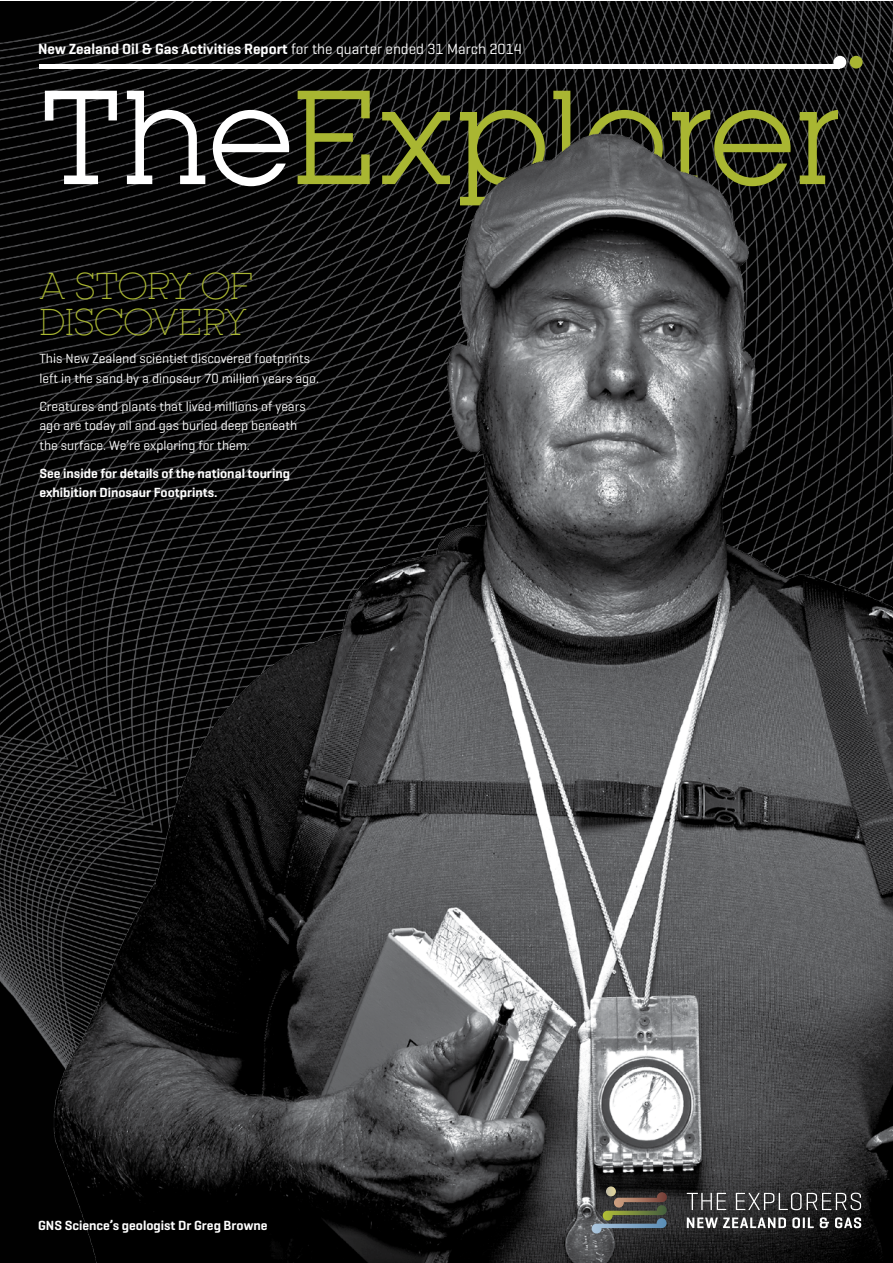
<style>
.page{position:relative;width:893px;height:1263px;background:#fff}
.page>*{position:absolute;margin:0;border:0;box-sizing:border-box;transform-origin:0 0}
.t1{font:124.5px "Kettering 105";color:#a9b632}
.t2{font:300 34.8px/36px "Kettering 105";color:#a9b632}
.t3{font:600 15px "Geogrotesque";color:#fff}
.t4{font:13.5px/19.5px "Geogrotesque";color:#fff}
.t5{font:600 13.5px/19.5px "Geogrotesque";color:#fff}
.s1{font-weight:400}
.s2{color:#fff}
</style>
<div class="page">
<img style="left:0;top:1px;width:892px;height:1262px">
<div style="left:39px;top:64px;width:801px;height:5px;background:#fff"></div>
<div style="left:833px;top:56px;width:13px;height:13px;background:#fff;border-radius:50%"></div>
<div style="left:850px;top:56px;width:13px;height:13px;background:#a9b632;border-radius:50%"></div>
<svg style="left:592px;top:1186px;width:75px;height:47px;background:#51534d"></svg>
<svg style="left:687px;top:1217px;width:99px;height:11px"></svg>
<svg style="left:792px;top:1217px;width:22px;height:11px"></svg>
<svg style="left:820px;top:1217px;width:9px;height:11px"></svg>
<svg style="left:835px;top:1217px;width:26px;height:11px"></svg>
<svg style="left:687px;top:1193px;width:39px;height:17px"></svg>
<svg style="left:736px;top:1192px;width:125px;height:18px;background:#545454"></svg>
<p class="t3" style="left:38px;top:39px;width:485px">New Zealand Oil &amp; Gas Activities Report <span class="s1">for the quarter ended 31 March 2014</span></p>
<h1 class="t1" style="left:40px;top:69px;width:801px"><span class="s2">The</span>Explorer</h1>
<h2 class="t2" style="left:39px;top:268px;width:215px">A STORY OF<br>DISCOVERY</h2>
<p class="t4" style="left:39px;top:349px;width:281px">This New Zealand scientist discovered footprints left in the sand by a dinosaur 70 million years ago.</p>
<p class="t4" style="left:39px;top:396px;width:268px">Creatures and plants that lived millions of years ago are today oil and gas buried deep beneath the surface. We’re exploring for them.</p>
<p class="t5" style="left:39px;top:463px;width:252px">See inside for details of the national touring exhibition Dinosaur Footprints.</p>
<p class="t5" style="left:38px;top:1215px;width:231px">GNS Science’s geologist Dr Greg Browne</p>
</div>
